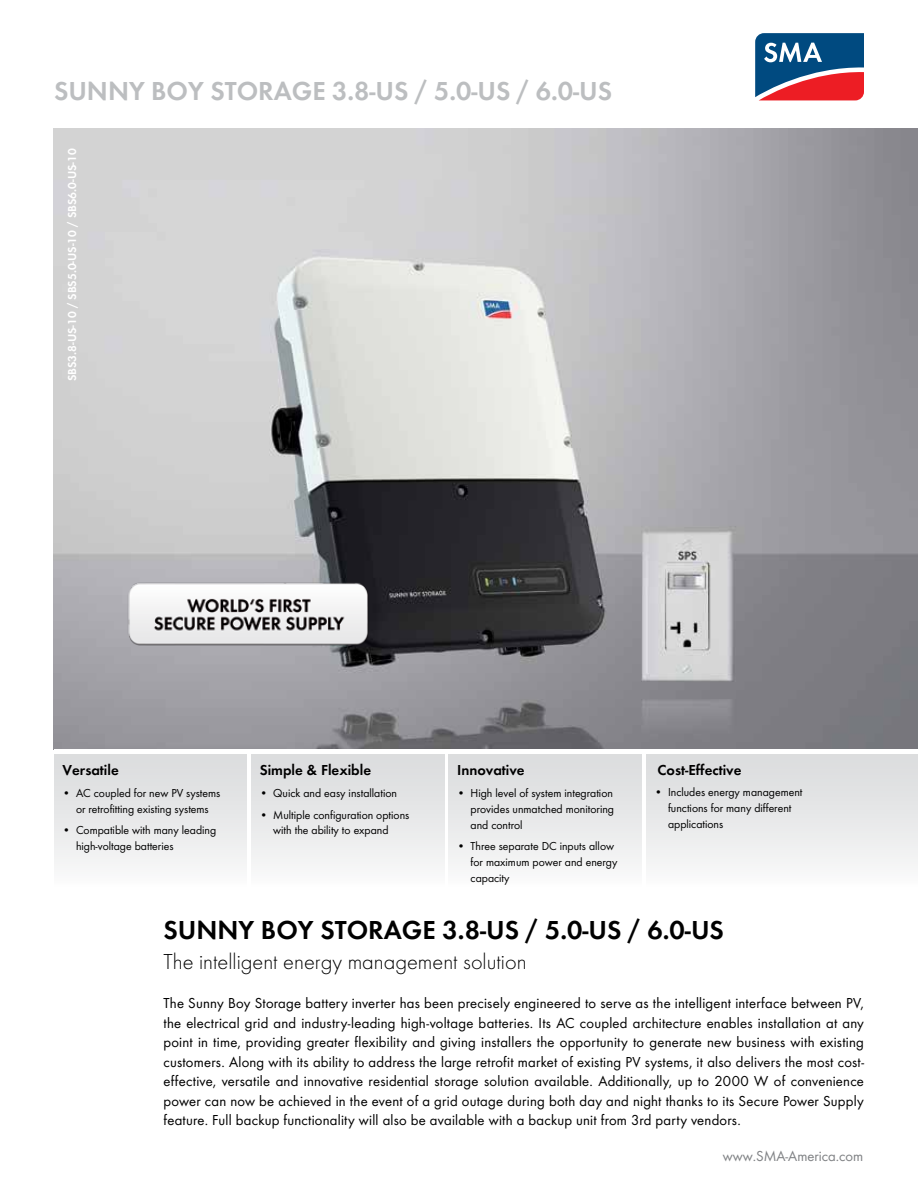
<style>
.page{position:relative;width:918px;height:1188px;background:#fff}
.page>*{position:absolute;margin:0;border:0;box-sizing:border-box;transform-origin:0 0}
.t1{font:600 27px "SMA Futura Global";color:#000}
.t2{font:600 27px "SMA Futura Global";color:#bcbec0}
.t3{font:22.5px "SMA Futura Global Light";color:#000}
.t4{font:15px/19.5px "SMA Futura Global";letter-spacing:.015em;color:#000;text-align:justify}
.t5{font:600 15px "SMA Futura Global";color:#000}
.t6{font:15px "SMA Futura Global";color:#808285}
.t7{font:12px/15.8px "SMA Futura Global";color:#000}
.t8{font:600 12px "SMA Futura Global";color:#fff}
</style>
<div class="page">
<img style="left:54px;top:129px;width:864px;height:620px">
<div style="left:54px;top:752px;width:193px;height:135px;background:linear-gradient(to bottom,#d8dadb,#fafafa)"></div>
<div style="left:449px;top:752px;width:193px;height:135px;background:linear-gradient(to bottom,#d8dadb,#fafafa)"></div>
<div style="left:646px;top:752px;width:272px;height:135px;background:linear-gradient(to bottom,#d8dadb,#fafafa)"></div>
<div style="left:251px;top:752px;width:193px;height:135px;background:linear-gradient(to bottom,#d8dadb,#fafafa)"></div>
<img style="left:90px;top:565px;width:316px;height:93px">
<hr style="left:54px;top:749px;width:864px;height:4px;background:#fff">
<svg style="left:755px;top:33px;width:109px;height:67px;background:#655879"></svg>
<h1 class="t2" style="left:54px;top:75px;width:560px">SUNNY BOY STORAGE 3.8-US / 5.0-US / 6.0-US</h1>
<p class="t8" style="left:65px;top:381px;width:234px;rotate:-90deg">SBS3.8-US-10 / SBS5.0-US-10 / SBS6.0-US-10</p>
<p class="t5" style="left:63px;top:761px;width:58px">Versatile</p>
<p class="t7" style="left:63px;top:785px;width:159px;text-align:center">• AC coupled for new PV systems or retrofitting existing systems</p>
<p class="t7" style="left:76px;top:822px;width:142px;text-indent:-14px">• Compatible with many leading high-voltage batteries</p>
<p class="t5" style="left:260px;top:761px;width:113px">Simple &amp; Flexible</p>
<p class="t7" style="left:260px;top:785px;width:139px">• Quick and easy installation</p>
<p class="t7" style="left:273px;top:807px;width:138px;text-indent:-14px">• Multiple configuration options with the ability to expand</p>
<p class="t5" style="left:457px;top:761px;width:69px">Innovative</p>
<p class="t7" style="left:471px;top:785px;width:145px;text-align:justify;text-indent:-14px">• High level of system integration provides unmatched monitoring and control</p>
<p class="t7" style="left:471px;top:838px;width:148px;text-indent:-14px">• Three separate DC inputs allow for maximum power and energy capacity</p>
<p class="t5" style="left:658px;top:761px;width:86px">Cost-Effective</p>
<p class="t7" style="left:668px;top:784px;width:136px;text-indent:-14px">• Includes energy management functions for many different applications</p>
<h1 class="t1" style="left:163px;top:914px;width:562px">SUNNY BOY STORAGE 3.8-US / 5.0-US / 6.0-US</h1>
<h2 class="t3" style="left:163px;top:948px;width:365px">The intelligent energy management solution</h2>
<p class="t4" style="left:163px;top:993px;width:702px">The Sunny Boy Storage battery inverter has been precisely engineered to serve as the intelligent interface between PV, the electrical grid and industry-leading high-voltage batteries. Its AC coupled architecture enables installation at any point in time, providing greater flexibility and giving installers the opportunity to generate new business with existing customers. Along with its ability to address the large retrofit market of existing PV systems, it also delivers the most cost&shy;effective, versatile and innovative residential storage solution available. Additionally, up to 2000 W of convenience power can now be achieved in the event of a grid outage during both day and night thanks to its Secure Power Supply feature. Full backup functionality will also be available with a backup unit from 3rd party vendors.</p>
<p class="t6" style="left:723px;top:1147px;width:142px">www.SMA-America.com</p>
</div>
